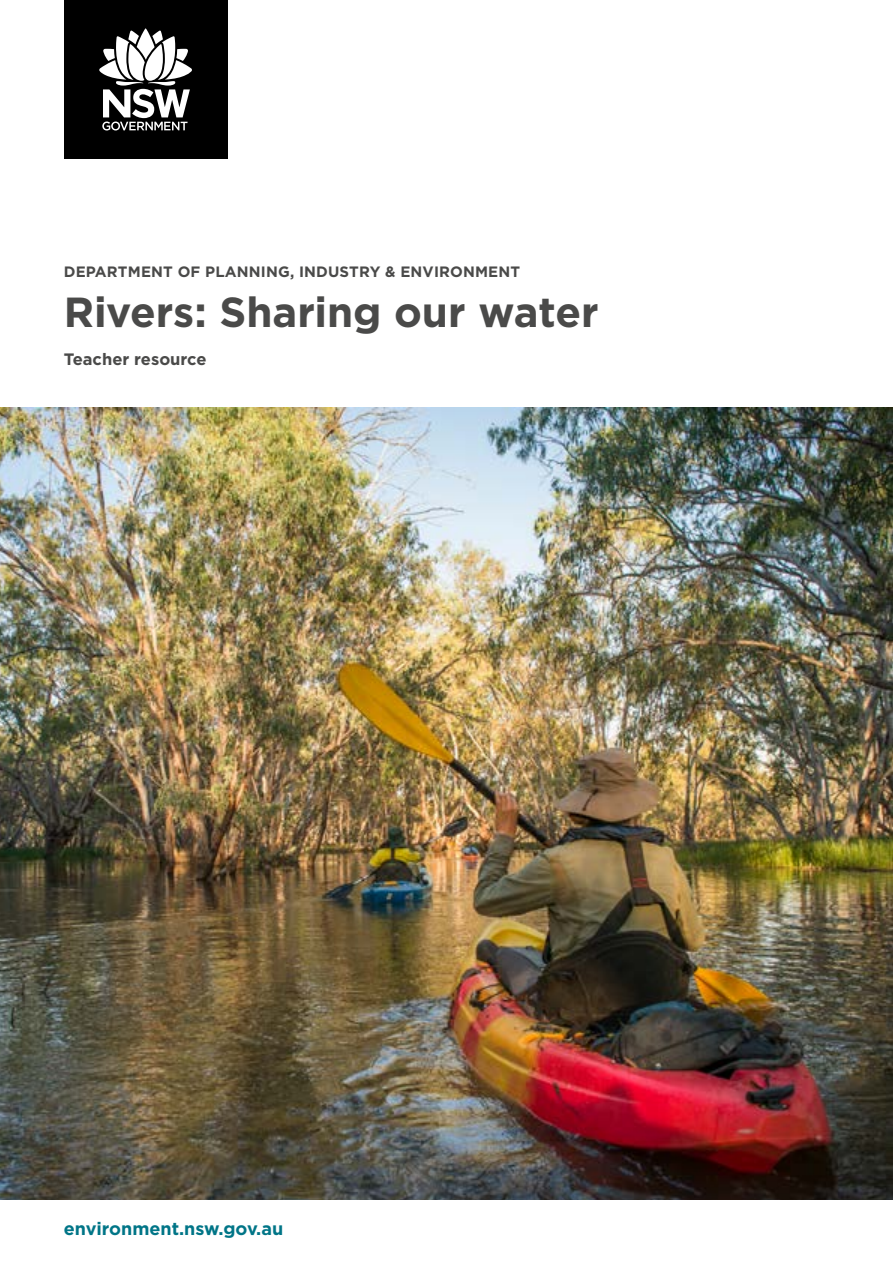
<style>
.page{position:relative;width:893px;height:1263px;background:#fff}
.page>*{position:absolute;margin:0;border:0;box-sizing:border-box;transform-origin:0 0}
._01_Title{font:700 42px "Gotham";color:#4a4a49}
.t1{font:700 18px "Gotham";color:#007587}
._02_Sub_Title{font:700 16.5px "Gotham";color:#4a4a49}
.t2{font:700 15px "Gotham";letter-spacing:.01em;color:#4a4a49}
</style>
<div class="page">
<img style="left:0;top:408px;width:893px;height:791px">
<div style="left:64px;top:0;width:163px;height:158px;background:#000"></div>
<svg style="left:99px;top:28px;width:93px;height:102px"></svg>
<p class="t2" style="left:64px;top:262px;width:458px">DEPARTMENT OF PLANNING, INDUSTRY &amp; ENVIRONMENT</p>
<h1 class="_01_Title" style="left:64px;top:284px;width:536px">Rivers: Sharing our water</h1>
<h2 class="_02_Sub_Title" style="left:64px;top:348px;width:144px">Teacher resource</h2>
<p class="t1" style="left:64px;top:1216px;width:221px">environment.nsw.gov.au</p>
</div>
